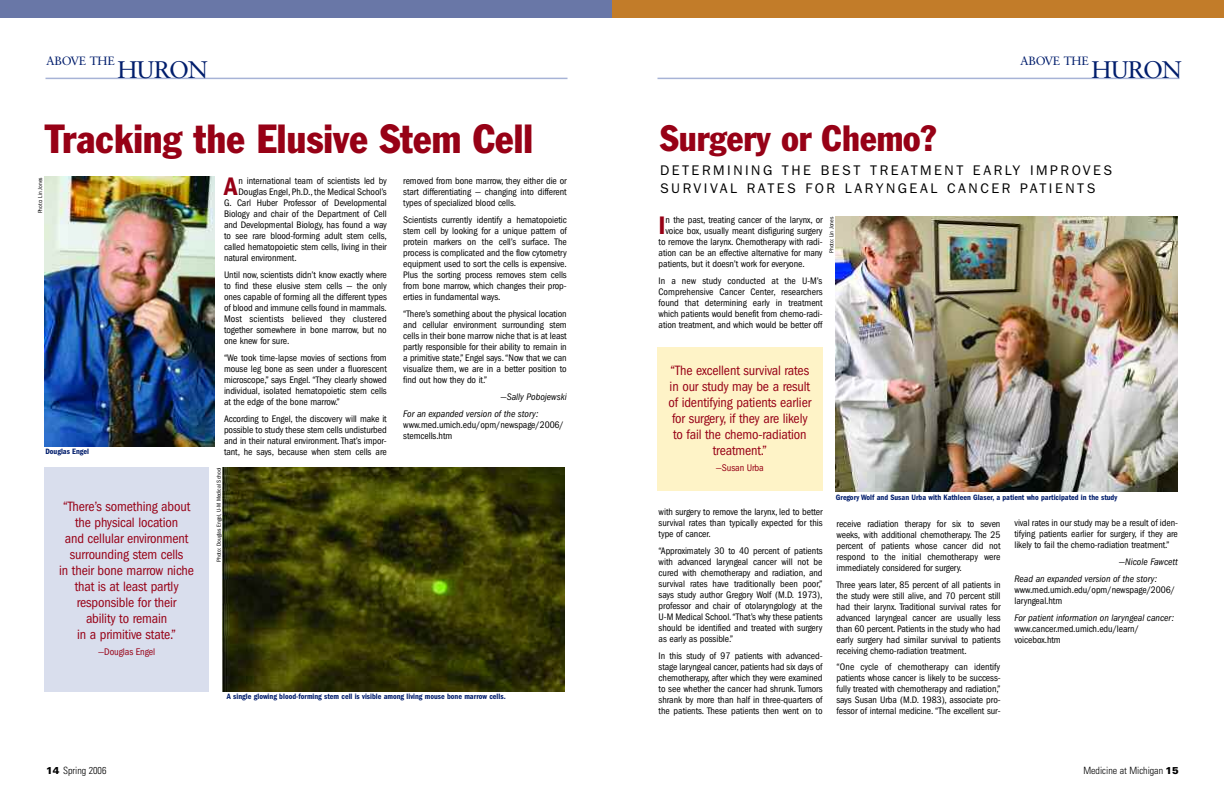
<style>
.page{position:relative;width:1224px;height:792px;background:#fff}
.page>*{position:absolute;margin:0;border:0;box-sizing:border-box;transform-origin:0 0}
.t1{font:condensed 40px "Franklin Gothic";color:#970116}
.t2{font:condensed 36px "Franklin Gothic";color:#970116}
.t3{font:600 condensed 26.3px "Franklin Gothic";color:#970116}
.t4{font:24px "Sabon";letter-spacing:-.04em;color:#001d6c}
.t5{font:condensed 14px/16px "Franklin Gothic";letter-spacing:-.01em;color:#970116;text-align:center}
.t6{font:14px/18px "Franklin Gothic";letter-spacing:.18em;color:#000}
.t7{font:12px "Sabon";letter-spacing:-.01em;color:#001d6c}
.t8{font:300 condensed 10px "Univers";color:#000}
.t9{font:condensed 10px "Franklin Gothic";letter-spacing:-.01em;color:#970116}
.t10{font:condensed 9.8px/11px "Franklin Gothic";letter-spacing:-.005em;color:#000;text-align:justify}
.t11{font:italic condensed 9.8px/17px "Franklin Gothic";color:#000}
.t12{font:600 condensed 8px "Franklin Gothic";color:#001d6c}
.t13{font:condensed 6px "Franklin Gothic";color:#000}
.s1{font-weight:900;font-stretch:normal}
</style>
<div class="page">
<div style="left:612px;top:0;width:612px;height:18px;background:#c27c29"></div>
<div style="left:0;top:0;width:612px;height:18px;background:#6977a7"></div>
<hr style="left:46px;top:78px;width:522px;height:1px;background:#a7b3d6">
<hr style="left:658px;top:78px;width:522px;height:1px;background:#a7b3d6">
<img style="left:836px;top:216px;width:342px;height:276px">
<div style="left:657px;top:348px;width:166px;height:143px;background:#fef3c7"></div>
<img style="left:223px;top:467px;width:342px;height:225px">
<img style="left:44px;top:177px;width:170px;height:270px">
<div style="left:44px;top:467px;width:165px;height:225px;background:#d9deed"></div>
<p class="t7" style="left:46px;top:56px;width:70px">ABOVE THE</p>
<h3 class="t4" style="left:1092px;top:59px;width:92px">HURON</h3>
<p class="t7" style="left:1020px;top:56px;width:70px">ABOVE THE</p>
<h3 class="t4" style="left:118px;top:59px;width:92px">HURON</h3>
<h1 class="t1" style="left:45px;top:125px;width:489px">Tracking the Elusive Stem Cell</h1>
<h3 class="t3" style="left:224px;top:178px;width:15px">A</h3>
<p class="t10" style="left:239px;top:176px;width:150px">n international team of scientists led by</p>
<p class="t13" style="left:38px;top:213px;width:37px;rotate:-90deg">Photo: Lin Jones</p>
<p class="t10" style="left:403px;top:176px;width:165px">removed from bone marrow, they either die or start differentiating — changing into different types of specialized blood cells.</p>
<p class="t10" style="left:403px;top:215px;width:165px">Scientists currently identify a hematopoietic stem cell by looking for a unique pattern of protein markers on the cell’s surface. The process is complicated and the flow cytometry equipment used to sort the cells is expensive.<br>Plus the sorting process removes stem cells from bone marrow, which changes their prop&shy;erties in fundamental ways.</p>
<p class="t10" style="left:403px;top:309px;width:165px">“There’s something about the physical location and cellular environment surrounding stem cells in their bone marrow niche that is at least partly responsible for their ability to remain in a primitive state,” Engel says. “Now that we can visualize them, we are in a better position to find out how they do it.”</p>
<p class="t11" style="left:403px;top:389px;width:165px;text-indent:97px">—Sally Pobojewski<br>For an expanded version of the story:</p>
<p class="t10" style="left:403px;top:420px;width:162px">www.med.umich.edu/opm/newspage/2006/ stemcells.htm</p>
<p class="t10" style="left:239px;top:187px;width:150px">Douglas Engel, Ph.D., the Medical School’s</p>
<p class="t10" style="left:224px;top:198px;width:164px">G. Carl Huber Professor of Developmental</p>
<p class="t10" style="left:224px;top:209px;width:164px">Biology and chair of the Department of Cell</p>
<p class="t10" style="left:224px;top:220px;width:164px">and Developmental Biology, has found a way</p>
<p class="t10" style="left:224px;top:231px;width:164px">to see rare blood-forming adult stem cells,</p>
<p class="t10" style="left:224px;top:242px;width:164px">called hematopoietic stem cells, living in their</p>
<p class="t10" style="left:224px;top:253px;width:74px">natural environment.</p>
<p class="t10" style="left:224px;top:270px;width:164px">Until now, scientists didn’t know exactly where to find these elusive stem cells — the only ones capable of forming all the different types of blood and immune cells found in mammals.<br>Most scientists believed they clustered together somewhere in bone marrow, but no one knew for sure.</p>
<p class="t10" style="left:224px;top:353px;width:164px">“We took time-lapse movies of sections from mouse leg bone as seen under a fluorescent microscope,” says Engel. “They clearly showed individual, isolated hematopoietic stem cells at the edge of the bone marrow.”</p>
<p class="t10" style="left:224px;top:414px;width:164px">According to Engel, the discovery will make it possible to study these stem cells undisturbed and in their natural environment. That’s impor&shy;tant, he says, because when stem cells are</p>
<p class="t12" style="left:45px;top:449px;width:45px">Douglas Engel</p>
<h3 class="t5" style="left:59px;top:500px;width:136px">“There’s something about the physical location<br>and cellular environment surrounding stem cells<br>in their bone marrow niche that is at least partly responsible for their<br>ability to remain<br>in a primitive state.”</h3>
<p class="t9" style="left:98px;top:649px;width:58px">—Douglas Engel</p>
<p class="t13" style="left:217px;top:562px;width:96px;rotate:-90deg">Photo: Douglas Engel, U-M Medical School</p>
<p class="t12" style="left:227px;top:693px;width:280px">A single glowing blood-forming stem cell is visible among living mouse bone marrow cells.</p>
<h2 class="t2" style="left:660px;top:126px;width:278px">Surgery or Chemo?</h2>
<h3 class="t6" style="left:660px;top:163px;width:454px">DETERMINING THE BEST TREATMENT EARLY IMPROVES<br>SURVIVAL RATES FOR LARYNGEAL CANCER PATIENTS</h3>
<h3 class="t3" style="left:659px;top:217px;width:9px">I</h3>
<p class="t10" style="left:666px;top:215px;width:159px">n the past, treating cancer of the larynx, or</p>
<p class="t13" style="left:830px;top:253px;width:37px;rotate:-90deg">Photo: Lin Jones</p>
<p class="t10" style="left:666px;top:226px;width:159px">voice box, usually meant disfiguring surgery</p>
<p class="t10" style="left:659px;top:237px;width:165px">to remove the larynx. Chemotherapy with radi-</p>
<p class="t10" style="left:659px;top:248px;width:165px">ation can be an effective alternative for many</p>
<p class="t10" style="left:659px;top:259px;width:148px">patients, but it doesn’t work for everyone.</p>
<p class="t10" style="left:659px;top:276px;width:165px">In a new study conducted at the U-M’s Comprehensive Cancer Center, researchers found that determining early in treatment which patients would benefit from chemo-radi&shy;ation treatment, and which would be better off</p>
<h3 class="t5" style="left:669px;top:364px;width:144px">“The excellent survival rates in our study may be a result of identifying patients earlier for surgery, if they are likely to fail the chemo-radiation treatment.”</h3>
<p class="t9" style="left:716px;top:464px;width:50px">—Susan Urba</p>
<p class="t10" style="left:659px;top:507px;width:166px">with surgery to remove the larynx, led to better survival rates than typically expected for this type of cancer.</p>
<p class="t10" style="left:659px;top:546px;width:165px">“Approximately 30 to 40 percent of patients with advanced laryngeal cancer will not be cured with chemotherapy and radiation, and survival rates have traditionally been poor,” says study author Gregory Wolf (M.D. 1973), professor and chair of otolaryngology at the U-M Medical School.“That’s why these patients should be identified and treated with surgery as early as possible.”</p>
<p class="t10" style="left:659px;top:651px;width:165px">In this study of 97 patients with advanced&shy;stage laryngeal cancer, patients had six days of chemotherapy, after which they were examined to see whether the cancer had shrunk. Tumors shrank by more than half in three-quarters of the patients. These patients then went on to</p>
<p class="t12" style="left:836px;top:495px;width:283px">Gregory Wolf and Susan Urba with Kathleen Glaser, a patient who participated in the study</p>
<p class="t10" style="left:837px;top:519px;width:166px">receive radiation therapy for six to seven weeks, with additional chemotherapy. The 25 percent of patients whose cancer did not respond to the initial chemotherapy were immediately considered for surgery.</p>
<p class="t10" style="left:837px;top:580px;width:166px">Three years later, 85 percent of all patients in the study were still alive, and 70 percent still had their larynx. Traditional survival rates for advanced laryngeal cancer are usually less than 60 percent. Patients in the study who had early surgery had similar survival to patients receiving chemo-radiation treatment.</p>
<p class="t10" style="left:837px;top:663px;width:166px">“One cycle of chemotherapy can identify patients whose cancer is likely to be success&shy;fully treated with chemotherapy and radiation,” says Susan Urba (M.D. 1983), associate pro&shy;fessor of internal medicine. “The excellent sur-</p>
<p class="t10" style="left:1014px;top:518px;width:165px">vival rates in our study may be a result of iden&shy;tifying patients earlier for surgery, if they are likely to fail the chemo-radiation treatment.”</p>
<p class="t11" style="left:1014px;top:554px;width:165px;text-indent:105px">—Nicole Fawcett<br>Read an expanded version of the story:</p>
<p class="t10" style="left:1014px;top:585px;width:162px">www.med.umich.edu/opm/newspage/2006/ laryngeal.htm</p>
<p class="t11" style="left:1014px;top:610px;width:161px">For patient information on laryngeal cancer:</p>
<p class="t10" style="left:1014px;top:624px;width:126px">www.cancer.med.umich.edu/learn/ voicebox.htm</p>
<p class="t8" style="left:46px;top:767px;width:62px"><span class="s1">14</span> Spring 2006</p>
<p class="t8" style="left:1083px;top:767px;width:97px">Medicine at Michigan <span class="s1">15</span></p>
</div>
